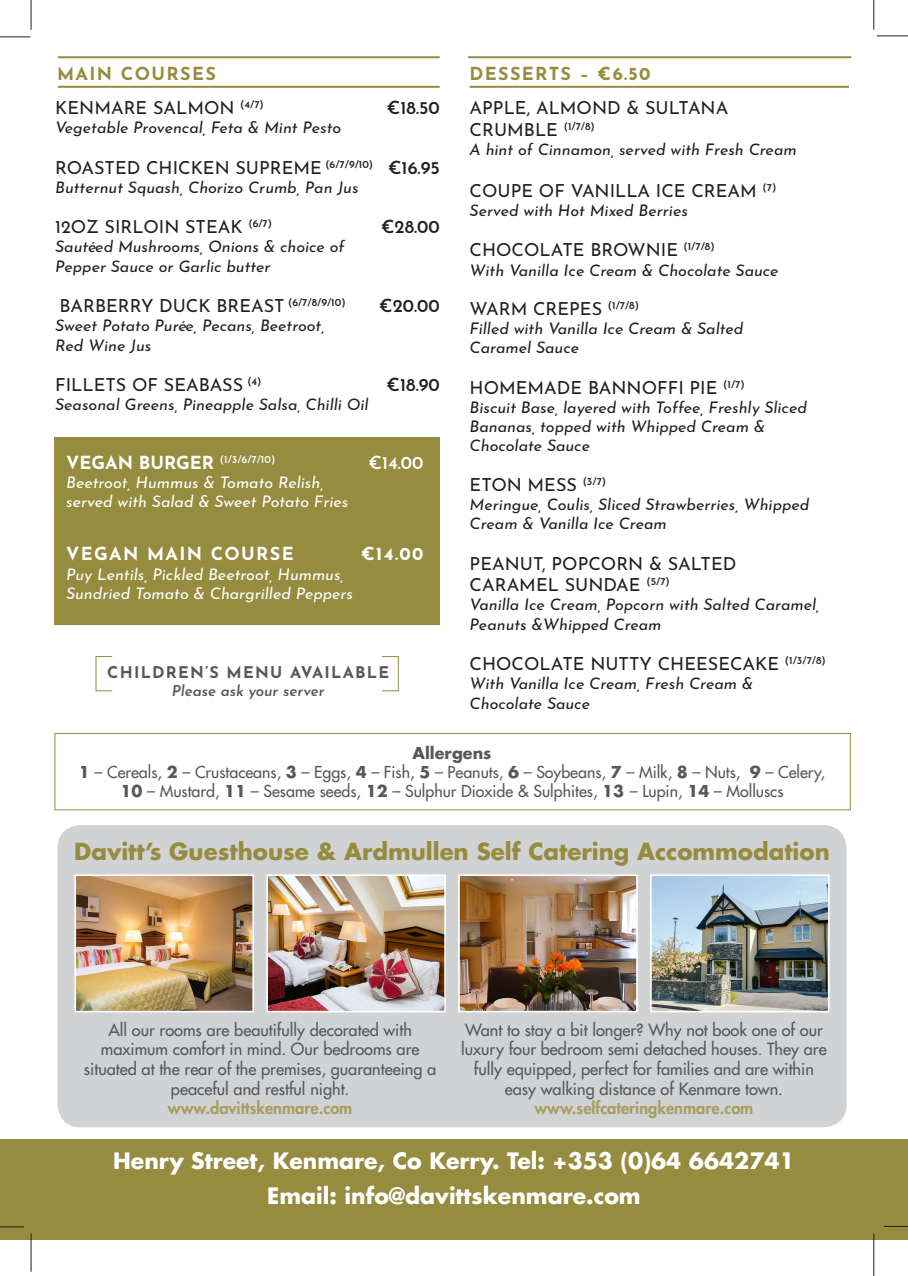
<style>
.page{position:relative;width:908px;height:1276px;background:#fff}
.page>*{position:absolute;margin:0;border:0;box-sizing:border-box;transform-origin:0 0}
.t1{font:700 22.9px "Futura Std";color:#968c3f}
.t2{font:700 22px "Futura Std";color:#fff}
.t3{font:18px/21.6px "Josefin Sans";color:#231f20}
.t4{font:700 18px "Josefin Sans";letter-spacing:.075em;color:#968c3f}
.t5{font:600 18px "Josefin Sans";color:#231f20}
.t6{font:700 18px "Josefin Sans";letter-spacing:.075em;color:#fff}
.t7{font:600 18px "Josefin Sans";color:#fff}
.t8{font:500 16.4px/19.6px "Futura Std";color:#57585a;text-align:center}
.t9{font:700 16.1px "Josefin Sans";letter-spacing:.075em;color:#57585a}
.t10{font:italic 16px/19.2px "Josefin Sans";color:#231f20}
.t11{font:500 16px "Futura Std";color:#57585a}
.t12{font:italic 16px/19.2px "Josefin Sans";color:#fff}
.t13{font:700 16px "Futura Std";color:#57585a}
.t14{font:italic 600 15px "Josefin Sans";color:#57585a}
.t15{font:600 10.5px "Josefin Sans";color:#fff}
.s1{font-weight:600}
.s2{font-weight:700;font-size:18px}
.s3{font-weight:700}
.s4{font-weight:800;color:#a79e5f}
</style>
<div class="page">
<div style="left:0;top:1140px;width:907px;height:100px;background:#968c3f"></div>
<hr style="left:31px;top:0;width:1px;height:30px;background:#231f20">
<hr style="left:0;top:37px;width:31px;height:1px;background:#231f20">
<hr style="left:873px;top:0;width:1px;height:30px;background:#231f20">
<hr style="left:876px;top:36px;width:31px;height:1px;background:#231f20">
<svg style="left:0;top:1226px;width:24px;height:1px"></svg>
<hr style="left:31px;top:1233px;width:1px;height:38px;background:#231f20">
<hr style="left:873px;top:1233px;width:1px;height:43px;background:#231f20">
<svg style="left:883px;top:1226px;width:24px;height:1px"></svg>
<div style="left:57px;top:825px;width:789px;height:302px;background:#d1d2d4;border-radius:23px"></div>
<img style="left:77px;top:877px;width:174px;height:132px">
<div style="left:74px;top:874px;width:180px;height:138px;border:2px solid #fff"></div>
<img style="left:269px;top:877px;width:173px;height:132px">
<div style="left:266px;top:874px;width:179px;height:138px;border:2px solid #fff"></div>
<img style="left:461px;top:877px;width:173px;height:132px">
<div style="left:458px;top:874px;width:179px;height:138px;border:2px solid #fff"></div>
<img style="left:652px;top:877px;width:174px;height:132px">
<div style="left:649px;top:874px;width:180px;height:138px;border:2px solid #fff"></div>
<div style="left:54px;top:733px;width:796px;height:77px;border:1px solid #968c3f"></div>
<hr style="left:58px;top:86px;width:381px;height:2px;background:#968c3f">
<hr style="left:58px;top:56px;width:381px;height:2px;background:#968c3f">
<div style="left:54px;top:437px;width:385px;height:188px;background:#968c3f"></div>
<hr style="left:95px;top:656px;width:1px;height:35px;background:#968c3f">
<svg style="left:96px;top:690px;width:16px;height:1px"></svg>
<svg style="left:96px;top:656px;width:16px;height:1px"></svg>
<hr style="left:397px;top:656px;width:1px;height:35px;background:#968c3f">
<svg style="left:382px;top:690px;width:16px;height:1px"></svg>
<svg style="left:382px;top:656px;width:15px;height:1px"></svg>
<hr style="left:469px;top:86px;width:379px;height:2px;background:#968c3f">
<hr style="left:468px;top:56px;width:382px;height:2px;background:#968c3f">
<p class="t4" style="left:57px;top:58px;width:160px">MAIN COURSES</p>
<p class="t3" style="left:55px;top:95px;width:210px">KENMARE SALMON <sup>(4/7)</sup></p>
<p class="t5" style="left:387px;top:92px;width:54px">€18.50</p>
<p class="t10" style="left:55px;top:116px;width:287px">Vegetable Provencal, Feta &amp; Mint Pesto</p>
<p class="t3" style="left:55px;top:154px;width:386px">ROASTED CHICKEN SUPREME <sup>(6/7/9/10)</sup> <span class="s1">€16.95</span></p>
<p class="t10" style="left:55px;top:176px;width:305px">Butternut Squash, Chorizo Crumb, Pan Jus</p>
<p class="t3" style="left:55px;top:214px;width:218px">12OZ SIRLOIN STEAK <sup>(6/7)</sup></p>
<p class="t5" style="left:381px;top:211px;width:60px">€28.00</p>
<p class="t10" style="left:55px;top:236px;width:291px">Sautéed Mushrooms, Onions &amp; choice of<br>Pepper Sauce or Garlic butter</p>
<p class="t3" style="left:60px;top:293px;width:287px">BARBERRY DUCK BREAST <sup>(6/7/8/9/10)</sup></p>
<p class="t5" style="left:379px;top:290px;width:62px">€20.00</p>
<p class="t10" style="left:55px;top:315px;width:271px">Sweet Potato Purée, Pecans, Beetroot,<br>Red Wine Jus</p>
<p class="t3" style="left:55px;top:372px;width:208px">FILLETS OF SEABASS <sup>(4)</sup></p>
<p class="t5" style="left:386px;top:369px;width:55px">€18.90</p>
<p class="t10" style="left:55px;top:393px;width:315px">Seasonal Greens, Pineapple Salsa, Chilli Oil</p>
<p class="t15" style="left:66px;top:450px;width:210px"><span class="s2">VEGAN BURGER</span> (1/3/6/7/10)</p>
<p class="t7" style="left:368px;top:447px;width:56px">€14.00</p>
<p class="t12" style="left:66px;top:472px;width:284px">Beetroot, Hummus &amp; Tomato Relish, served with Salad &amp; Sweet Potato Fries</p>
<p class="t6" style="left:66px;top:538px;width:229px">VEGAN MAIN COURSE</p>
<p class="t6" style="left:361px;top:538px;width:64px">€14.00</p>
<p class="t12" style="left:66px;top:563px;width:288px">Puy Lentils, Pickled Beetroot, Hummus,<br>Sundried Tomato &amp; Chargrilled Peppers</p>
<p class="t9" style="left:107px;top:657px;width:283px">CHILDREN’S MENU AVAILABLE</p>
<p class="t14" style="left:172px;top:677px;width:154px">Please ask your server</p>
<p class="t4" style="left:469px;top:58px;width:182px">DESSERTS – €6.50</p>
<p class="t3" style="left:469px;top:95px;width:260px">APPLE, ALMOND &amp; SULTANA<br>CRUMBLE <sup>(1/7/8)</sup></p>
<p class="t10" style="left:469px;top:138px;width:328px">A hint of Cinnamon, served with Fresh Cream</p>
<p class="t3" style="left:469px;top:177px;width:308px">COUPE OF VANILLA ICE CREAM <sup>(7)</sup></p>
<p class="t10" style="left:469px;top:199px;width:220px">Served with Hot Mixed Berries</p>
<p class="t3" style="left:469px;top:237px;width:246px">CHOCOLATE BROWNIE <sup>(1/7/8)</sup></p>
<p class="t10" style="left:469px;top:259px;width:310px">With Vanilla Ice Cream &amp; Chocolate Sauce</p>
<p class="t3" style="left:469px;top:295px;width:171px">WARM CREPES <sup>(1/7/8)</sup></p>
<p class="t10" style="left:469px;top:317px;width:275px">Filled with Vanilla Ice Cream &amp; Salted<br>Caramel Sauce</p>
<p class="t3" style="left:469px;top:374px;width:276px">HOMEMADE BANNOFFI PIE <sup>(1/7)</sup></p>
<p class="t10" style="left:469px;top:396px;width:338px">Biscuit Base, layered with Toffee, Freshly Sliced<br>Bananas, topped with Whipped Cream &amp;<br>Chocolate Sauce</p>
<p class="t3" style="left:469px;top:471px;width:138px">ETON MESS <sup>(3/7)</sup></p>
<p class="t10" style="left:469px;top:493px;width:341px">Meringue, Coulis, Sliced Strawberries, Whipped<br>Cream &amp; Vanilla Ice Cream</p>
<p class="t3" style="left:469px;top:550px;width:268px">PEANUT, POPCORN &amp; SALTED<br>CARAMEL SUNDAE <sup>(5/7)</sup></p>
<p class="t10" style="left:469px;top:594px;width:351px">Vanilla Ice Cream, Popcorn with Salted Caramel,<br>Peanuts &amp;Whipped Cream</p>
<p class="t3" style="left:469px;top:651px;width:357px">CHOCOLATE NUTTY CHEESECAKE <sup>(1/3/7/8)</sup></p>
<p class="t10" style="left:469px;top:673px;width:285px">With Vanilla Ice Cream, Fresh Cream &amp;<br>Chocolate Sauce</p>
<p class="t13" style="left:412px;top:742px;width:80px">Allergens</p>
<p class="t11" style="left:79px;top:762px;width:747px"><span class="s3">1</span> – Cereals, <span class="s3">2</span> – Crustaceans, <span class="s3">3</span> – Eggs, <span class="s3">4</span> – Fish, <span class="s3">5</span> – Peanuts, <span class="s3">6</span> – Soybeans, <span class="s3">7</span> – Milk, <span class="s3">8</span> – Nuts, <span class="s3">9</span> – Celery,</p>
<p class="t11" style="left:120px;top:781px;width:664px"><span class="s3">10</span> – Mustard, <span class="s3">11</span> – Sesame seeds, <span class="s3">12</span> – Sulphur Dioxide &amp; Sulphites, <span class="s3">13</span> – Lupin, <span class="s3">14</span> – Molluscs</p>
<p class="t1" style="left:74px;top:836px;width:756px">Davitt’s Guesthouse &amp; Ardmullen Self Catering Accommodation</p>
<p class="t8" style="left:84px;top:1020px;width:354px">All our rooms are beautifully decorated with maximum comfort in mind. Our bedrooms are situated at the rear of the premises, guaranteeing a peaceful and restful night. <span class="s4">www.davittskenmare.com</span></p>
<p class="t8" style="left:461px;top:1020px;width:367px">Want to stay a bit longer? Why not book one of our luxury four bedroom semi detached houses. They are fully equipped, perfect for families and are within easy walking distance of Kenmare town. <span class="s4">www.selfcateringkenmare.com</span></p>
<p class="t2" style="left:113px;top:1145px;width:682px">Henry Street, Kenmare, Co Kerry. Tel: +353 (0)64 6642741</p>
<p class="t2" style="left:267px;top:1180px;width:375px">Email: info@davittskenmare.com</p>
</div>
